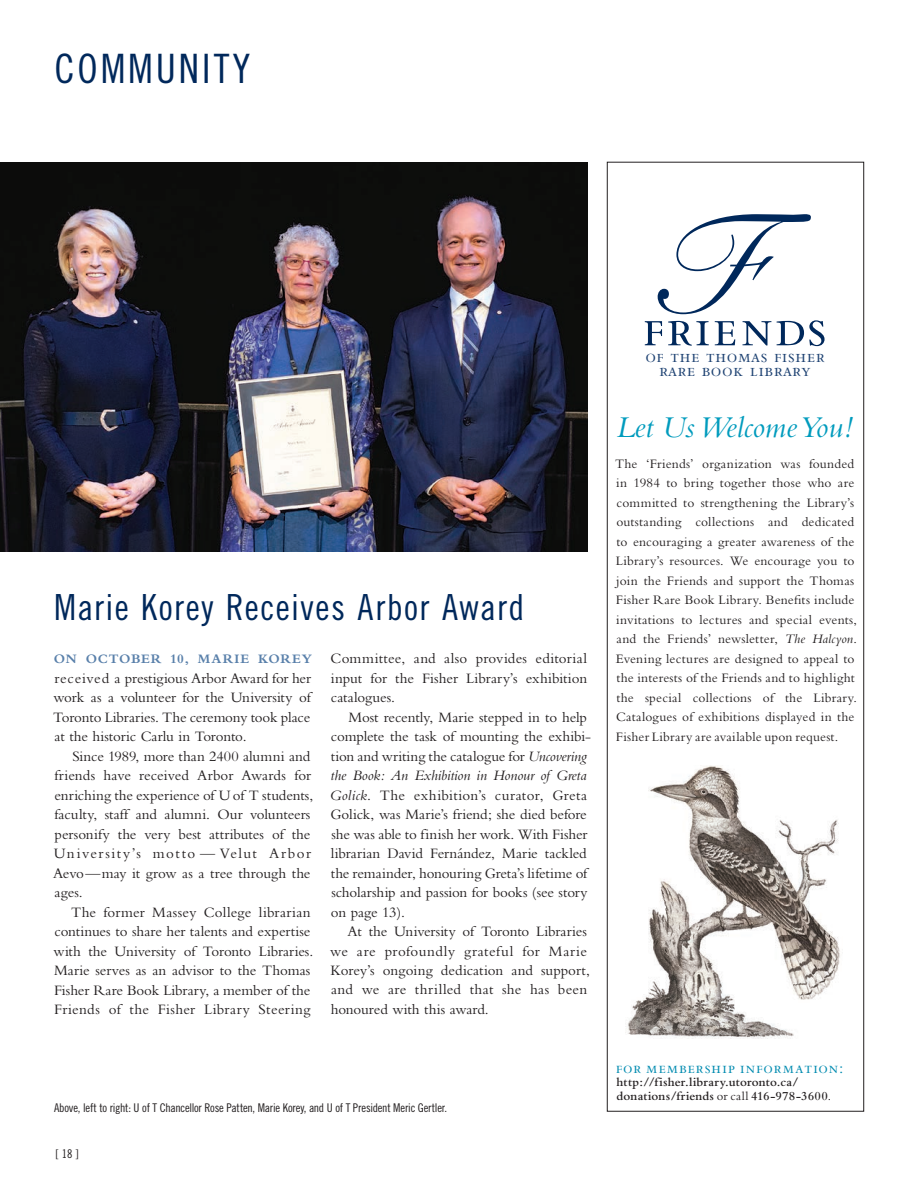
<style>
.page{position:relative;width:918px;height:1188px;background:#fff}
.page>*{position:absolute;margin:0;border:0;box-sizing:border-box;transform-origin:0 0}
.t1{font:55.5px "Bembo Expert";letter-spacing:.05em;color:#00285b}
.t2{font:40.5px "Trade Gothic LT Std Cn 18";letter-spacing:.07em;color:#00285b}
.t3{font:36px "Trade Gothic LT Std Cn 18";letter-spacing:.04em;color:#00285b}
.t4{font:italic 31.5px "Bembo";color:#009bbd}
.t5{font:18.6px/14.2px "Bembo SC";letter-spacing:.03em;color:#1f4373;text-align:center}
.t6{font:16.5px "Bembo SC";letter-spacing:.07em;color:#008bb0}
.t7{font:15px/19.5px "Bembo";color:#231f20}
.t8{font:13.5px/19.5px "Bembo";letter-spacing:.015em;color:#231f20}
.t9{font:700 13.5px "Bembo";letter-spacing:.055em;color:#5980aa}
.t10{font:600 12.75px/13.5px "Bembo";letter-spacing:.015em;color:#231f20}
.t11{font:12px "Trade Gothic LT Std Cn 18";letter-spacing:-.015em;color:#231f20}
.s1{font-style:italic}
.s2{font-weight:400}
</style>
<div class="page">
<img style="left:628px;top:765px;width:212px;height:273px">
<svg style="left:658px;top:214px;width:153px;height:100px"></svg>
<img style="left:0;top:162px;width:588px;height:390px">
<h2 class="t2" style="left:54px;top:45px;width:197px">COMMUNITY</h2>
<h3 class="t3" style="left:54px;top:586px;width:472px">Marie Korey Receives Arbor Award</h3>
<p class="t9" style="left:54px;top:651px;width:260px">ON OCTOBER 10, MARIE KOREY</p>
<p class="t7" style="left:53px;top:668px;width:259px;text-align:justify">received a prestigious Arbor Award for her work as a volunteer for the University of Toronto Libraries. The ceremony took place at the historic Carlu in Toronto.</p>
<p class="t7" style="left:53px;top:746px;width:262px;text-indent:19px">Since 1989, more than 2400 alumni and friends have received Arbor Awards for enriching the experience of Uof T students, faculty, staff and alumni. Our volunteers personify the very best attributes of the University’s motto — Velut Arbor Aevo—may it grow as a tree through the ages.</p>
<p class="t7" style="left:54px;top:902px;width:261px;text-indent:18px">The former Massey College librarian continues to share her talents and expertise with the University of Toronto Libraries.<br>Marie serves as an advisor to the Thomas Fisher Rare Book Library, a member of the Friends of the Fisher Library Steering</p>
<p class="t7" style="left:331px;top:648px;width:258px;text-align:justify">Committee, and also provides editorial input for the Fisher Library’s exhibition catalogues.</p>
<p class="t7" style="left:329px;top:707px;width:263px;text-indent:19px">Most recently, Marie stepped in to help complete the task of mounting the exhibi&shy;tion and writing the catalogue for <span class="s1">Uncovering the Book: An Exhibition in Honour of Greta Golick</span>. The exhibition’s curator, Greta Golick, was Marie’s friend; she died before she was able to finish her work. With Fisher librarian David Fernández, Marie tackled the remainder, honouring Greta’s lifetime of scholarship and passion for books (see story on page 13).</p>
<p class="t7" style="left:330px;top:921px;width:261px;text-indent:17px">At the University of Toronto Libraries we are profoundly grateful for Marie Korey’s ongoing dedication and support, and we are thrilled that she has been honoured with this award.</p>
<p class="t11" style="left:54px;top:1100px;width:395px">Above, left to right: U of T Chancellor Rose Patten, Marie Korey, and U of T President Meric Gertler.</p>
<p class="t11" style="left:56px;top:1147px;width:25px">[ 18 ]</p>
<h1 class="t1" style="left:643px;top:304px;width:185px">friends</h1>
<p class="t5" style="left:646px;top:349px;width:181px">of the thomas fisher rare book library</p>
<h3 class="t4" style="left:616px;top:409px;width:238px">Let Us Welcome You!</h3>
<p class="t8" style="left:615px;top:454px;width:243px">The ‘Friends’ organization was founded in 1984 to bring together those who are committed to strengthening the Library’s outstanding collections and dedicated to encouraging a greater awareness of the Library’s resources. We encourage you to join the Friends and support the Thomas Fisher Rare Book Library. Benefits include invitations to lectures and special events, and the Friends’ newsletter, <span class="s1">The Halcyon</span>.<br>Evening lectures are designed to appeal to the interests of the Friends and to highlight the special collections of the Library.<br>Catalogues of exhibitions displayed in the Fisher Library are available upon request.</p>
<p class="t6" style="left:616px;top:1058px;width:229px">for membership information:</p>
<p class="t10" style="left:617px;top:1075px;width:216px">http://fisher.library.utoronto.ca/ donations/friends <span class="s2">or call</span> 416-978-3600<span class="s2">.</span></p>
</div>
